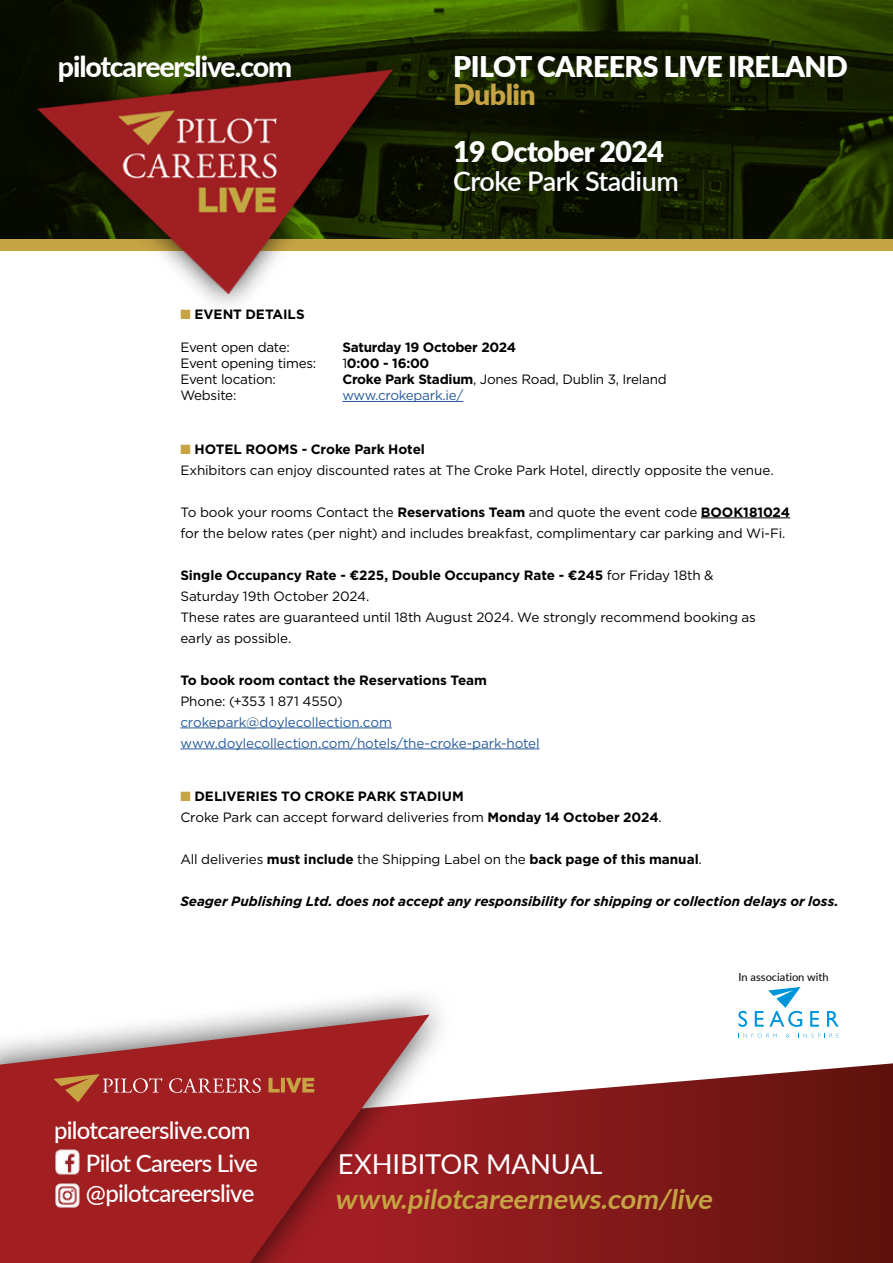
<style>
.page{position:relative;width:893px;height:1263px;background:#fff}
.page>*{position:absolute;margin:0;border:0;box-sizing:border-box;transform-origin:0 0}
.t1{font:900 28.5px "Lato";letter-spacing:-.02em;color:#fff}
.t2{font:800 28.5px "Lato";letter-spacing:-.04em;color:#fff}
.t3{font:900 28.5px "Lato";letter-spacing:-.02em;color:#c6a343}
.t4{font:27.45px "Lato";letter-spacing:-.005em;color:#fff}
.t5{font:italic 700 27.3px "Lato";color:#c6a343}
.t6{font:600 27px "Lato";letter-spacing:-.02em;color:#fff}
.t7{font:500 24px/33px "Lato";letter-spacing:-.03em;color:#fff}
.t8{font:13.5px/21px "Gotham";letter-spacing:-.01em;color:#000}
.t9{font:700 13.5px/21px "Gotham";letter-spacing:-.005em;color:#000}
.t10{font:13.5px/21px "Gotham";letter-spacing:-.01em;color:#275b9b}
.t11{font:italic 700 13.5px "Gotham";letter-spacing:-.005em;color:#000}
.t12{font:11.1px "Lato";color:#000}
.s1{color:#c6a343}
.s2{font-weight:400}
.s3{font-weight:700}
</style>
<div class="page">
<svg style="left:827px;top:1011px;width:12px;height:16px"></svg>
<svg style="left:810px;top:1011px;width:9px;height:16px"></svg>
<svg style="left:738px;top:1011px;width:9px;height:16px"></svg>
<svg style="left:755px;top:987px;width:47px;height:40px"></svg>
<svg style="left:738px;top:1033px;width:39px;height:4px"></svg>
<svg style="left:798px;top:1033px;width:41px;height:4px"></svg>
<svg style="left:0;top:0;width:893px;height:240px;background:#1b2900"></svg>
<div style="left:0;top:240px;width:893px;height:11px;background:#c6a343"></div>
<div style="left:16px;top:45px;width:398px;height:271px;background:#000;opacity:.75"></div>
<img style="left:37px;top:70px;width:355px;height:224px">
<hr style="left:342px;top:401px;width:121px;height:1px;background:#275b9b">
<hr style="left:701px;top:517px;width:89px;height:1px;background:#000">
<hr style="left:180px;top:727px;width:212px;height:1px;background:#275b9b">
<hr style="left:180px;top:748px;width:360px;height:1px;background:#275b9b">
<svg style="left:456px;top:1063px;width:437px;height:200px;background:#862d2c"></svg>
<div style="left:0;top:985px;width:456px;height:278px;background:#000;opacity:.75"></div>
<svg style="left:0;top:1014px;width:430px;height:249px;background:#a7383b"></svg>
<svg style="left:268px;top:1078px;width:46px;height:14px"></svg>
<svg style="left:53px;top:1074px;width:208px;height:28px;background:#ad3f38"></svg>
<img style="left:54px;top:1149px;width:27px;height:26px">
<img style="left:54px;top:1182px;width:27px;height:27px">
<h1 class="t2" style="left:58px;top:45px;width:236px">pilotcareerslive.com</h1>
<h1 class="t1" style="left:453px;top:45px;width:396px">PILOT CAREERS LIVE IRELAND</h1>
<h1 class="t3" style="left:453px;top:74px;width:84px">Dublin</h1>
<h1 class="t1" style="left:453px;top:131px;width:212px">19 October 2024</h1>
<h3 class="t6" style="left:453px;top:162px;width:227px">Croke Park Stadium</h3>
<p class="t9" style="left:180px;top:304px;width:126px"><span class="s1">■</span> EVENT DETAILS</p>
<p class="t8" style="left:180px;top:336px;width:111px">Event open date:</p>
<p class="t9" style="left:342px;top:336px;width:175px">Saturday 19 October 2024</p>
<p class="t8" style="left:180px;top:352px;width:137px">Event opening times:</p>
<p class="t9" style="left:342px;top:352px;width:89px"><span class="s2">1</span>0:00 - 16:00</p>
<p class="t8" style="left:180px;top:368px;width:97px">Event location:</p>
<p class="t8" style="left:342px;top:368px;width:326px"><span class="s3">Croke Park Stadium</span>, Jones Road, Dublin 3, Ireland</p>
<p class="t8" style="left:180px;top:385px;width:58px">Website:</p>
<p class="t10" style="left:342px;top:385px;width:122px">www.crokepark.ie/</p>
<p class="t8" style="left:180px;top:438px;width:595px"><span class="s1">■</span> <span class="s3">HOTEL ROOMS - Croke Park Hotel<br></span>Exhibitors can enjoy discounted rates at The Croke Park Hotel, directly opposite the venue.</p>
<p class="t8" style="left:180px;top:501px;width:611px">To book your rooms Contact the <span class="s3">Reservations Team</span> and quote the event code <span class="s3">BOOK181024 </span>for the below rates (per night) and includes breakfast, complimentary car parking and Wi-Fi.</p>
<p class="t8" style="left:180px;top:564px;width:577px"><span class="s3">Single Occupancy Rate - €225, Double Occupancy Rate - €245</span> for Friday 18th &amp; Saturday 19th October 2024.<br>These rates are guaranteed until 18th August 2024. We strongly recommend booking as early as possible.</p>
<p class="t9" style="left:180px;top:669px;width:308px">To book room contact the Reservations Team</p>
<p class="t8" style="left:180px;top:690px;width:164px">Phone: (+353 1 871 4550)</p>
<p class="t10" style="left:180px;top:711px;width:361px">crokepark@doylecollection.com www.doylecollection.com/hotels/the-croke-park-hotel</p>
<p class="t9" style="left:180px;top:786px;width:483px"><span class="s1">■</span> DELIVERIES TO CROKE PARK STADIUM<br><span class="s2">Croke Park can accept forward deliveries from</span> Monday 14 October 2024<span class="s2">.</span></p>
<p class="t8" style="left:180px;top:848px;width:523px">All deliveries <span class="s3">must include</span> the Shipping Label on the <span class="s3">back page of this manual</span>.</p>
<p class="t11" style="left:180px;top:892px;width:660px">Seager Publishing Ltd. does not accept any responsibility for shipping or collection delays or loss.</p>
<p class="t12" style="left:738px;top:969px;width:92px">In association with</p>
<h3 class="t7" style="left:86px;top:1113px;width:173px;text-indent:-32px">pilotcareerslive.com<br>Pilot Careers Live</h3>
<h3 class="t7" style="left:86px;top:1176px;width:170px">@pilotcareerslive</h3>
<h3 class="t5" style="left:334px;top:1179px;width:385px">www.pilotcareernews.com/live</h3>
<h2 class="t4" style="left:338px;top:1144px;width:266px">EXHIBITOR MANUAL</h2>
</div>
